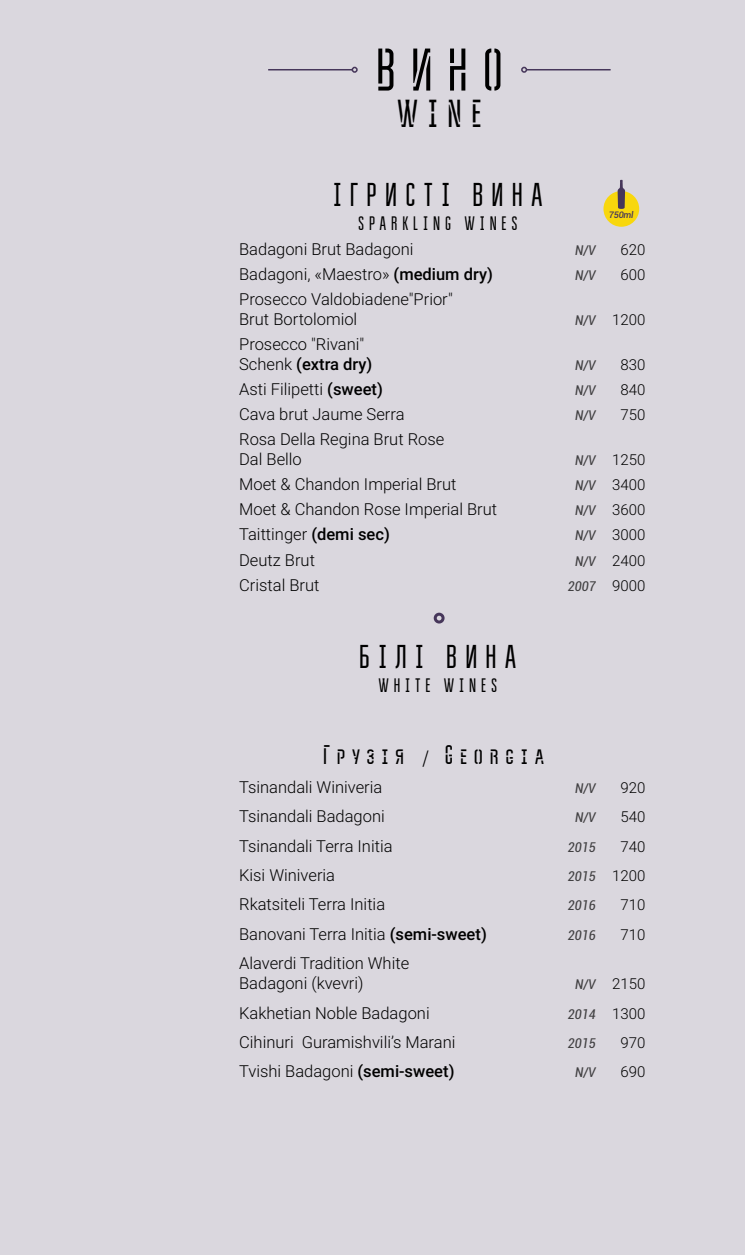
<style>
.page{position:relative;width:745px;height:1255px;background:#fff}
.page>*{position:absolute;margin:0;border:0;box-sizing:border-box;transform-origin:0 0}
.t1{font:60px "Bravo SCT";color:#000}
.t2{font:39px "Bravo SCT";color:#000}
.t3{font:33px "Bravo RG";letter-spacing:.25em;color:#000}
.t4{font:27px "Bravo SCT";letter-spacing:.25em;color:#000}
.t5{font:19.5px "Bravo RG";letter-spacing:.25em;color:#000}
.t6{font:300 16.5px/19.8px "Roboto";color:#000}
.t7{font:300 15px "Roboto";color:#000}
.t8{font:italic condensed 13.5px "Roboto";color:#414042}
.t9{font:italic 500 9px "Roboto";letter-spacing:-.025em;color:#46365a}
.s1{font-weight:500}
.s2{font-weight:400;font-style:italic;font-stretch:condensed;font-size:13.5px;color:#414042}
.s3{font-weight:300;font-style:normal;font-stretch:normal;font-size:15px;color:#000}
.s4{font-size:18px}
</style>
<div class="page">
<div style="left:0;top:0;width:744px;height:1254px;background:#dad7de"></div>
<hr style="left:0;top:0;width:1px;height:1254px;background:#46375b">
<div style="left:603px;top:191px;width:35px;height:36px;background:#f8d70d;border-radius:50%"></div>
<svg style="left:617px;top:180px;width:7px;height:29px"></svg>
<hr style="left:526px;top:69px;width:84px;height:1px;background:#46365a">
<div style="left:520px;top:67px;width:7px;height:6px;border:2px solid #46365a;border-radius:50%"></div>
<hr style="left:268px;top:69px;width:84px;height:1px;background:#46365a">
<svg style="left:351px;top:67px;width:6px;height:6px"></svg>
<div style="left:433px;top:612px;width:11px;height:11px;border:3px solid #46365a;border-radius:50%"></div>
<h1 class="t1" style="left:375px;top:38px;width:128px">ВИНО</h1>
<h2 class="t2" style="left:397px;top:92px;width:86px">WINE</h2>
<h3 class="t3" style="left:333px;top:177px;width:211px">ІГРИСТІ ВИНА</h3>
<p class="t5" style="left:358px;top:212px;width:161px">SPARKLING WINES</p>
<p class="t6" style="left:239px;top:238px;width:176px">Badagoni Brut Badagoni</p>
<p class="t8" style="left:574px;top:240px;width:22px">N/V</p>
<p class="t7" style="left:620px;top:239px;width:26px">620</p>
<p class="t6" style="left:239px;top:263px;width:255px">Badagoni, «Maestro» <span class="s1">(medium dry)</span></p>
<p class="t8" style="left:574px;top:266px;width:22px">N/V</p>
<p class="t7" style="left:620px;top:264px;width:26px">600</p>
<p class="t6" style="left:239px;top:288px;width:215px">Prosecco Valdobiadene"Prior"<br>Brut Bortolomiol</p>
<p class="t9" style="left:608px;top:208px;width:26px">750ml</p>
<p class="t7" style="left:574px;top:309px;width:72px"><span class="s2">N/V</span> 1200</p>
<p class="t6" style="left:239px;top:333px;width:135px">Prosecco "Rivani"<br>Schenk <span class="s1">(extra dry)</span></p>
<p class="t8" style="left:574px;top:355px;width:22px">N/V</p>
<p class="t7" style="left:620px;top:354px;width:26px">830</p>
<p class="t6" style="left:239px;top:378px;width:145px">Asti Filipetti <span class="s1">(sweet)</span></p>
<p class="t8" style="left:574px;top:381px;width:22px">N/V</p>
<p class="t7" style="left:620px;top:379px;width:26px">840</p>
<p class="t6" style="left:239px;top:403px;width:167px">Cava brut Jaume Serra</p>
<p class="t8" style="left:574px;top:406px;width:22px">N/V</p>
<p class="t7" style="left:620px;top:404px;width:26px">750</p>
<p class="t6" style="left:239px;top:429px;width:206px">Rosa Della Regina Brut Rose<br>Dal Bello</p>
<p class="t7" style="left:574px;top:449px;width:72px"><span class="s2">N/V</span> 1250</p>
<p class="t6" style="left:239px;top:474px;width:219px">Moet &amp; Chandon Imperial Brut</p>
<p class="t7" style="left:574px;top:474px;width:72px"><span class="s2">N/V</span> 3400</p>
<p class="t6" style="left:239px;top:499px;width:259px">Moet &amp; Chandon Rose Imperial Brut</p>
<p class="t7" style="left:574px;top:499px;width:72px"><span class="s2">N/V</span> 3600</p>
<p class="t6" style="left:239px;top:524px;width:152px">Taittinger <span class="s1">(demi sec)</span></p>
<p class="t7" style="left:574px;top:524px;width:72px"><span class="s2">N/V</span> 3000</p>
<p class="t6" style="left:239px;top:549px;width:77px">Deutz Brut</p>
<p class="t7" style="left:574px;top:549px;width:72px"><span class="s2">N/V</span> 2400</p>
<p class="t6" style="left:239px;top:574px;width:82px">Cristal Brut</p>
<p class="t8" style="left:567px;top:576px;width:79px">2007 <span class="s3">9000</span></p>
<h3 class="t3" style="left:359px;top:639px;width:158px">БІЛІ ВИНА</h3>
<p class="t5" style="left:378px;top:674px;width:120px">WHITE WINES</p>
<h3 class="t4" style="left:323px;top:739px;width:222px">Грузія <span class="s4">/</span> Georgia</h3>
<p class="t6" style="left:239px;top:776px;width:145px">Tsinandali Winiveria</p>
<p class="t8" style="left:574px;top:778px;width:22px">N/V</p>
<p class="t7" style="left:620px;top:777px;width:26px">920</p>
<p class="t6" style="left:239px;top:805px;width:147px">Tsinandali Badagoni</p>
<p class="t8" style="left:574px;top:808px;width:22px">N/V</p>
<p class="t7" style="left:620px;top:806px;width:26px">540</p>
<p class="t6" style="left:239px;top:835px;width:155px">Tsinandali Terra Initia</p>
<p class="t8" style="left:567px;top:837px;width:29px">2015</p>
<p class="t7" style="left:620px;top:835px;width:26px">740</p>
<p class="t6" style="left:239px;top:864px;width:97px">Kisi Winiveria</p>
<p class="t8" style="left:567px;top:866px;width:79px">2015 <span class="s3">1200</span></p>
<p class="t6" style="left:239px;top:894px;width:147px">Rkatsiteli Terra Initia</p>
<p class="t8" style="left:567px;top:896px;width:29px">2016</p>
<p class="t7" style="left:620px;top:894px;width:26px">710</p>
<p class="t6" style="left:239px;top:923px;width:249px">Banovani Terra Initia <span class="s1">(semi-sweet)</span></p>
<p class="t8" style="left:567px;top:925px;width:29px">2016</p>
<p class="t7" style="left:620px;top:924px;width:26px">710</p>
<p class="t6" style="left:239px;top:952px;width:171px">Alaverdi Tradition White<br>Badagoni (kvevri)</p>
<p class="t7" style="left:574px;top:973px;width:72px"><span class="s2">N/V</span> 2150</p>
<p class="t6" style="left:239px;top:1002px;width:192px">Kakhetian Noble Badagoni</p>
<p class="t8" style="left:567px;top:1004px;width:79px">2014 <span class="s3">1300</span></p>
<p class="t6" style="left:239px;top:1031px;width:218px">Cihinuri Guramishvili’s Marani</p>
<p class="t8" style="left:567px;top:1033px;width:29px">2015</p>
<p class="t7" style="left:620px;top:1032px;width:26px">970</p>
<p class="t6" style="left:239px;top:1060px;width:217px">Tvishi Badagoni <span class="s1">(semi-sweet)</span></p>
<p class="t8" style="left:574px;top:1063px;width:22px">N/V</p>
<p class="t7" style="left:620px;top:1061px;width:26px">690</p>
</div>
